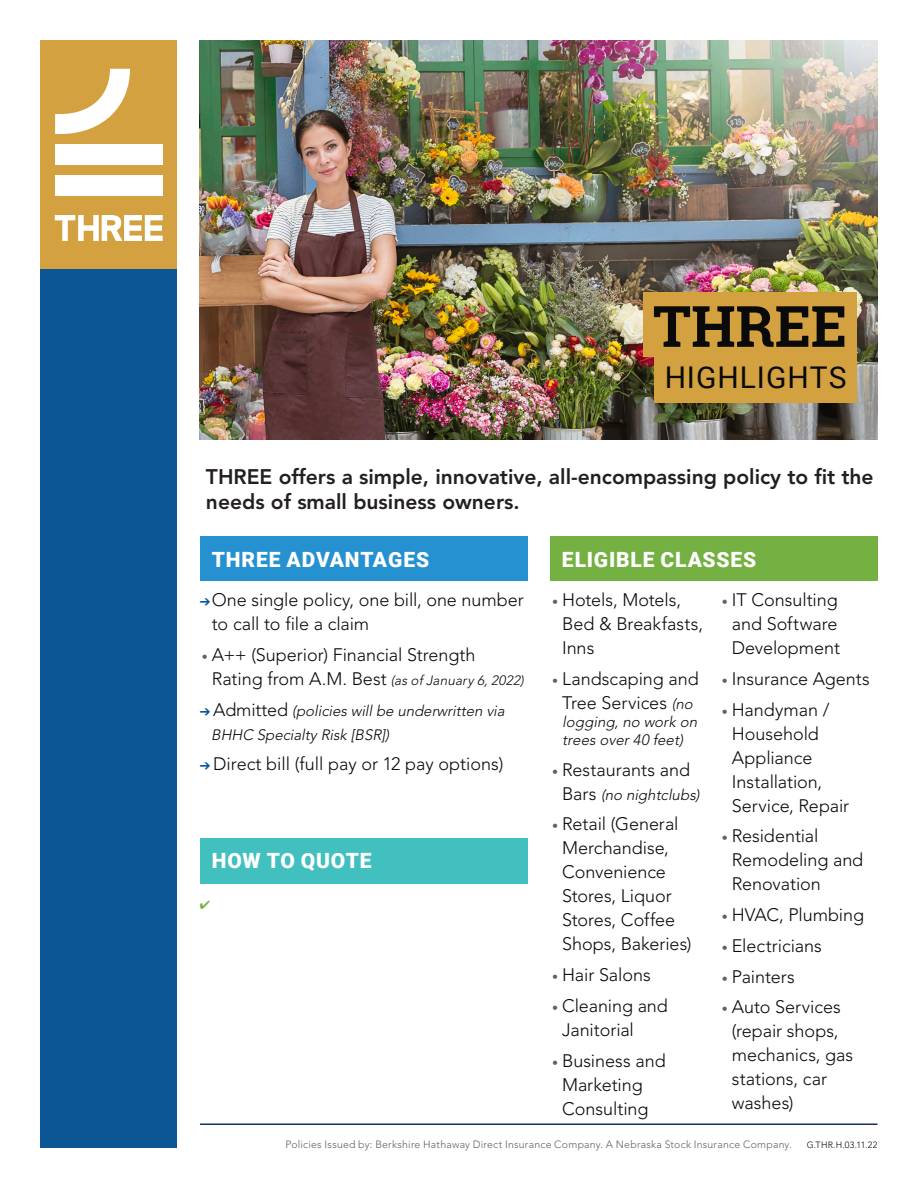
<style>
.page{position:relative;width:918px;height:1188px;background:#fff}
.page>*{position:absolute;margin:0;border:0;box-sizing:border-box;transform-origin:0 0}
.Slab_Header_Black{font:700 57px "Roboto Slab";color:#090a09}
.Regular_Header_Black{font:30px "Roboto";letter-spacing:.03em;color:#090a09}
.t1{font:800 21px/25.2px "Avenir LT Std";color:#231f20}
.Roboto_Black_Contact{font:900 21px "Roboto";letter-spacing:.04em;color:#fff}
.t2{font:300 18px/24px "Avenir LT Std";color:#090a09}
.t3{font:italic 300 15px/24px "Avenir LT Std";color:#090a09}
.t4{font:italic 300 13.5px "Avenir LT Std";color:#090a09}
.Writing_Paper{font:300 10.5px "Avenir LT Std";letter-spacing:.02em;color:#5f6162}
.Page_Number{font:300 9px "Avenir LT Std";letter-spacing:.025em;color:#090a09}
.s1{font-weight:900;font-size:12px;color:#5f6162}
.s2{font-style:normal;font-size:18px}
.s3{font-style:italic;font-size:15px}
</style>
<div class="page">
<img style="left:200px;top:40px;width:678px;height:400px">
<div style="left:654px;top:352px;width:202px;height:50px;background:#d3a140"></div>
<div style="left:643px;top:292px;width:213px;height:64px;background:#d3a140"></div>
<div style="left:40px;top:269px;width:137px;height:879px;background:#0b5695"></div>
<hr style="left:200px;top:1124px;width:678px;height:1px;background:#113559">
<div style="left:40px;top:40px;width:137px;height:229px;background:#d3a140"></div>
<div style="left:55px;top:145px;width:108px;height:20px;background:#fff"></div>
<div style="left:55px;top:175px;width:108px;height:20px;background:#fff"></div>
<svg style="left:55px;top:69px;width:75px;height:65px"></svg>
<svg style="left:55px;top:215px;width:108px;height:26px"></svg>
<div style="left:200px;top:537px;width:327px;height:44px;background:#2691d0"></div>
<div style="left:550px;top:537px;width:327px;height:44px;background:#75b042"></div>
<div style="left:200px;top:838px;width:327px;height:45px;background:#42c0bf"></div>
<p class="Slab_Header_Black" style="left:653px;top:287px;width:196px">THREE</p>
<p class="Regular_Header_Black" style="left:665px;top:356px;width:183px">HIGHLIGHTS</p>
<p class="t1" style="left:206px;top:464px;width:669px">THREE offers a simple, innovative, all-encompassing policy to fit the needs of small business owners.</p>
<p class="Roboto_Black_Contact" style="left:212px;top:545px;width:219px">THREE ADVANTAGES</p>
<p class="t2" style="left:212px;top:588px;width:314px">One single policy, one bill, one number to call to file a claim</p>
<p class="t2" style="left:202px;top:643px;width:275px"><span class="s1">•</span> A++ (Superior) Financial Strength</p>
<p class="t4" style="left:212px;top:672px;width:316px"><span class="s2">Rating from A.M. Best</span> (as of January 6,2022)</p>
<p class="t3" style="left:211px;top:698px;width:298px"><span class="s2">Ad m i tt e d</span> (policies willbe underwritten via<br>BHHC Specialty Risk [BSR])</p>
<p class="t2" style="left:213px;top:752px;width:292px">Direct bill (full pay or 12 pay options)</p>
<p class="Roboto_Black_Contact" style="left:212px;top:846px;width:161px">HOW TO QUOTE</p>
<p class="Roboto_Black_Contact" style="left:562px;top:545px;width:196px">ELIGIBLE CLASSES</p>
<p class="t2" style="left:562px;top:588px;width:142px;text-indent:-10px"><span class="s1">•</span> Hotels, Motels,<br>Bed &amp; Breakfasts,<br>Inns</p>
<p class="t2" style="left:552px;top:667px;width:148px;text-align:center"><span class="s1">•</span> Landscaping and<br>Tree Services <span class="s3">(no</span></p>
<p class="t3" style="left:562px;top:713px;width:140px;line-height:18px">logging,no work on trees over40 feet)</p>
<p class="t2" style="left:552px;top:758px;width:139px"><span class="s1">•</span> Restaurants and</p>
<p class="t3" style="left:562px;top:783px;width:142px"><span class="s2">B a rs</span> (no nightclubs)</p>
<p class="t2" style="left:562px;top:812px;width:131px;text-indent:-10px"><span class="s1">•</span> Retail (General<br>Merchandise,<br>Convenience<br>Stores, Liquor<br>Stores, Coffee<br>Shops, Bakeries)</p>
<p class="t2" style="left:552px;top:963px;width:100px"><span class="s1">•</span> Hair Salons</p>
<p class="t2" style="left:562px;top:994px;width:107px;text-indent:-10px"><span class="s1">•</span> Cleaning and<br>Janitorial</p>
<p class="t2" style="left:562px;top:1049px;width:105px;text-indent:-10px"><span class="s1">•</span> Business and<br>Marketing<br>Consulting</p>
<p class="t2" style="left:722px;top:588px;width:120px;text-align:center"><span class="s1">•</span> IT Consulting and Software<br>Development</p>
<p class="t2" style="left:722px;top:667px;width:150px"><span class="s1">•</span> Insurance Agents</p>
<p class="t2" style="left:732px;top:698px;width:119px;text-indent:-10px"><span class="s1">•</span> Handyman /<br>Household<br>Appliance<br>Installation,<br>Service, Repair</p>
<p class="t2" style="left:732px;top:824px;width:133px;text-indent:-10px"><span class="s1">•</span> Residential<br>Remodeling and<br>Renovation</p>
<p class="t2" style="left:722px;top:903px;width:144px"><span class="s1">•</span> HVAC, Plumbing</p>
<p class="t2" style="left:722px;top:934px;width:101px"><span class="s1">•</span> Electricians</p>
<p class="t2" style="left:722px;top:965px;width:74px"><span class="s1">•</span> Painters</p>
<p class="t2" style="left:732px;top:995px;width:123px;text-indent:-10px"><span class="s1">•</span> Auto Services (repair shops, mechanics, gas stations, car washes)</p>
<p class="Writing_Paper" style="left:286px;top:1138px;width:508px">Policies Issued by: Berkshire Hathaway Direct Insurance Company. A Nebraska Stock Insurance Company.</p>
<p class="Page_Number" style="left:807px;top:1139px;width:72px">G.THR.H.03.11.22</p>
</div>
